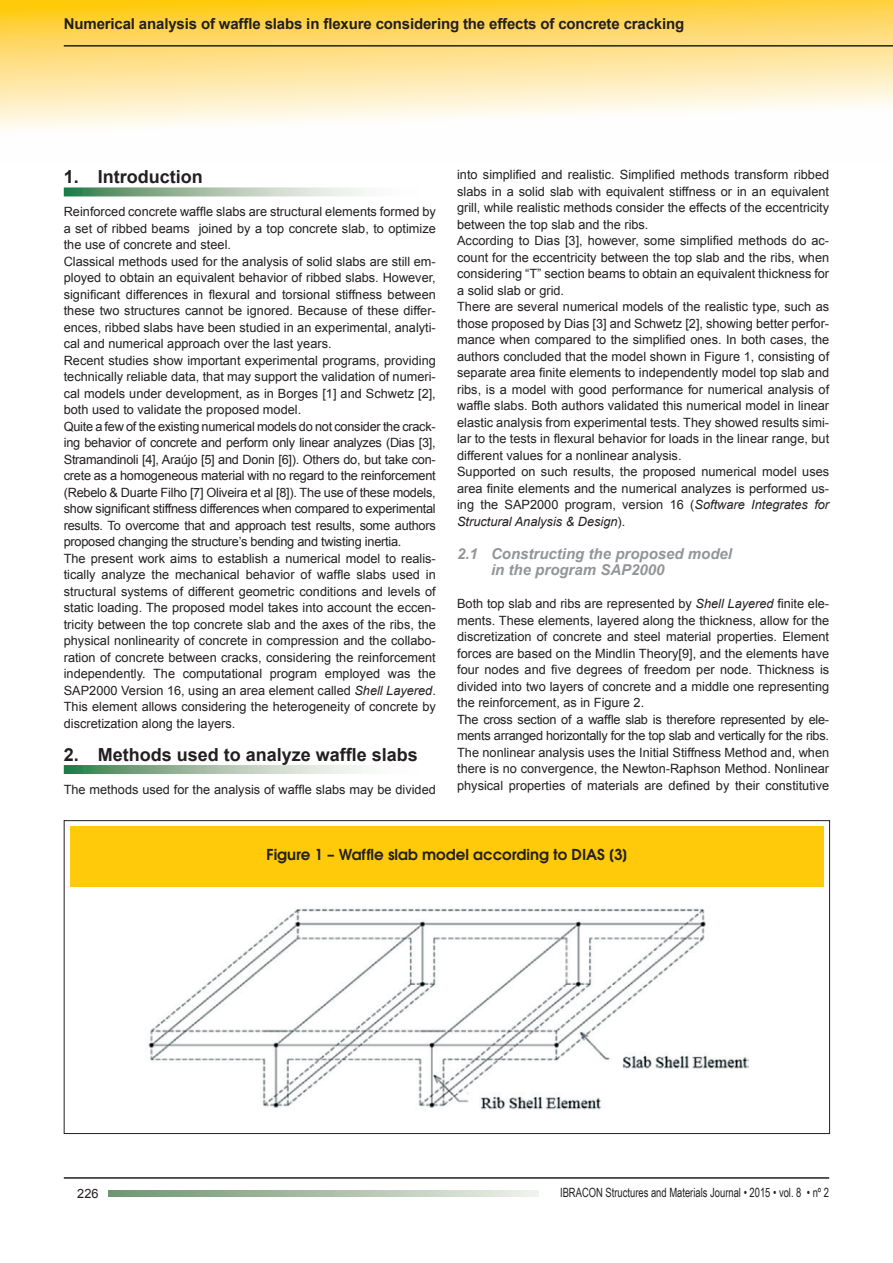
<style>
.page{position:relative;width:893px;height:1263px;background:#fff}
.page>*{position:absolute;margin:0;border:0;box-sizing:border-box;transform-origin:0 0}
.t1{font:700 18px "Arial";color:#231f20}
.t2{font:700 15px "Arial";letter-spacing:-.01em;color:#231f20}
.t3{font:italic 700 15px/16.5px "Arial";color:#939598}
.t4{font:600 15px "Avant Garde";color:#231f20}
.t5{font:12.75px/16.5px "Arial";color:#231f20}
.t6{font:12.75px "Arial Narrow";color:#231f20;scale:.9 1}
.s1{font-style:italic}
</style>
<div class="page">
<svg style="left:0;top:0;width:893px;height:130px;background:#fee498"></svg>
<hr style="left:64px;top:1177px;width:765px;height:2px;background:#231f20">
<hr style="left:64px;top:45px;width:829px;height:2px;background:#231f20">
<svg style="left:108px;top:1190px;width:431px;height:6px;background:#acc0aa"></svg>
<svg style="left:64px;top:187px;width:299px;height:9px;background:#a6c2ab"></svg>
<svg style="left:64px;top:765px;width:299px;height:9px;background:#a2bfa7"></svg>
<div style="left:70px;top:826px;width:753px;height:60px;background:#feca0a"></div>
<img style="left:148px;top:908px;width:601px;height:202px">
<p class="t2" style="left:64px;top:13px;width:622px">Numerical analysis of waffle slabs in flexure considering the effects of concrete cracking</p>
<h1 class="t1" style="left:64px;top:164px;width:141px">1. Introduction</h1>
<p class="t5" style="left:64px;top:203px;width:374px">Reinforced concrete waffle slabs are structural elements formed by a set of ribbed beams joined by a top concrete slab, to optimize the use of concrete and steel.<br>Classical methods used for the analysis of solid slabs are still em&shy;ployed to obtain an equivalent behavior of ribbed slabs. However, significant differences in flexural and torsional stiffness between these two structures cannot be ignored. Because of these differ&shy;ences, ribbed slabs have been studied in an experimental, analyti&shy;cal and numerical approach over the last years.<br>Recent studies show important experimental programs, providing technically reliable data, that may support the validation of numeri&shy;cal models under development, as in Borges [1] and Schwetz [2], both used to validate the proposed model.<br>Quite a few of the existing numerical models do not consider the crack&shy;ing behavior of concrete and perform only linear analyzes (Dias [3], Stramandinoli [4], Araújo [5] and Donin [6]). Others do, but take con&shy;crete as a homogeneous material with no regard to the reinforcement (Rebelo &amp; Duarte Filho [7] Oliveira et al [8]). The use of these models, show significant stiffness differences when compared to experimental results. To overcome that and approach test results, some authors proposed changing the structure’s bending and twisting inertia.<br>The present work aims to establish a numerical model to realis&shy;tically analyze the mechanical behavior of waffle slabs used in structural systems of different geometric conditions and levels of static loading. The proposed model takes into account the eccen&shy;tricity between the top concrete slab and the axes of the ribs, the physical nonlinearity of concrete in compression and the collabo&shy;ration of concrete between cracks, considering the reinforcement independently. The computational program employed was the SAP2000 Version 16, using an area element called <span class="s1">Shell Layered</span>.<br>This element allows considering the heterogeneity of concrete by discretization along the layers.</p>
<h1 class="t1" style="left:64px;top:742px;width:356px">2. Methods used to analyze waffle slabs</h1>
<p class="t5" style="left:64px;top:781px;width:374px">The methods used for the analysis of waffle slabs may be divided</p>
<p class="t5" style="left:457px;top:167px;width:374px">into simplified and realistic. Simplified methods transform ribbed slabs in a solid slab with equivalent stiffness or in an equivalent grill, while realistic methods consider the effects of the eccentricity between the top slab and the ribs.<br>According to Dias [3], however, some simplified methods do ac&shy;count for the eccentricity between the top slab and the ribs, when considering “T” section beams to obtain an equivalent thickness for a solid slab or grid.<br>There are several numerical models of the realistic type, such as those proposed by Dias [3] and Schwetz [2], showing better perfor&shy;mance when compared to the simplified ones. In both cases, the authors concluded that the model shown in Figure 1, consisting of separate area finite elements to independently model top slab and ribs, is a model with good performance for numerical analysis of waffle slabs. Both authors validated this numerical model in linear elastic analysis from experimental tests. They showed results simi&shy;lar to the tests in flexural behavior for loads in the linear range, but different values for a nonlinear analysis.<br>Supported on such results, the proposed numerical model uses area finite elements and the numerical analyzes is performed us&shy;ing the SAP2000 program, version 16 (<span class="s1">Software Integrates for Structural Analysis &amp; Design</span>).</p>
<p class="t3" style="left:491px;top:546px;width:242px;text-indent:-34px">2.1 Constructing the proposed model in the program SAP2000</p>
<p class="t5" style="left:457px;top:596px;width:374px">Both top slab and ribs are represented by <span class="s1">Shell Layered</span> finite ele&shy;ments. These elements, layered along the thickness, allow for the discretization of concrete and steel material properties. Element forces are based on the Mindlin Theory[9], and the elements have four nodes and five degrees of freedom per node. Thickness is divided into two layers of concrete and a middle one representing the reinforcement, as in Figure 2.<br>The cross section of a waffle slab is therefore represented by ele&shy;ments arranged horizontally for the top slab and vertically for the ribs.<br>The nonlinear analysis uses the Initial Stiffness Method and, when there is no convergence, the Newton-Raphson Method. Nonlinear physical properties of materials are defined by their constitutive</p>
<p class="t4" style="left:266px;top:845px;width:362px">Figure 1 – Waffle slab model according to DIAS [3]</p>
<p class="t5" style="left:77px;top:1185px;width:23px">226</p>
<p class="t6" style="left:560px;top:1183px;width:300px">IBRACON Structures and Materials Journal • 2015 • vol. 8 • nº 2</p>
</div>
